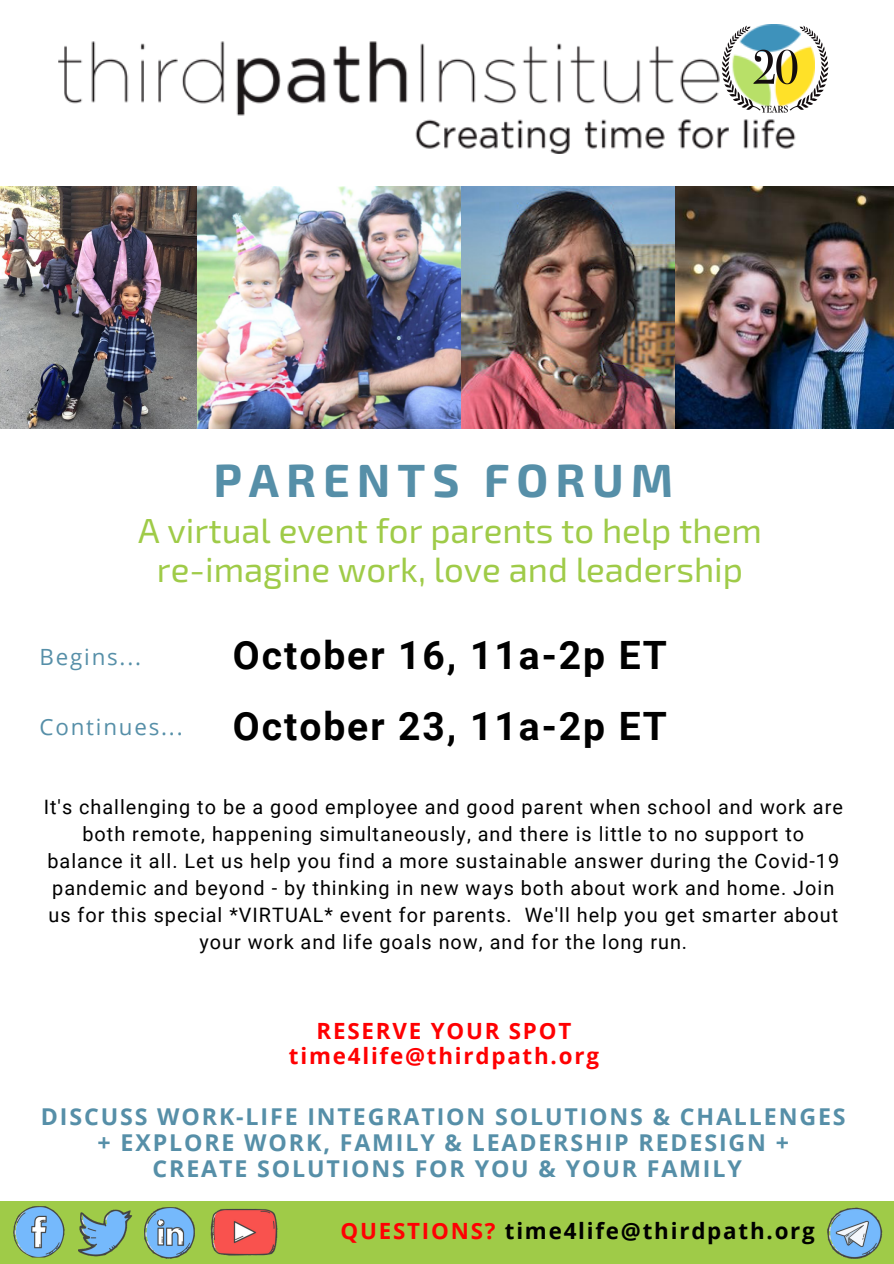
<style>
.page{position:relative;width:894px;height:1264px;background:#fff}
.page>*{position:absolute;margin:0;border:0;box-sizing:border-box;transform-origin:0 0}
.t1{font:700 46.5px "Exo 2";letter-spacing:.15em;color:#568fa8}
.t2{font:700 39px "Roboto";letter-spacing:.05em;color:#000}
.t3{font:34.8px/38.2px "Exo 2";color:#9fcb48;text-align:center}
.t4{font:700 23.25px/26px "Open Sans";letter-spacing:.08em;color:#568fa8;text-align:center}
.t5{font:700 22.35px/24.8px "Open Sans";letter-spacing:.08em;color:#ff0002;text-align:center}
.t6{font:700 22.35px "Open Sans";letter-spacing:.08em;color:#000}
.t7{font:22.35px "Open Sans";letter-spacing:.08em;color:#568fa8}
.t8{font:19.8px/27px "Roboto";letter-spacing:.05em;color:#000;text-align:center}
.s1{color:#ff0002}
</style>
<div class="page">
<div style="left:0;top:1201px;width:893px;height:62px;background:#9fcb48"></div>
<img style="left:827px;top:1207px;width:56px;height:51px">
<img style="left:58px;top:41px;width:738px;height:112px">
<img style="left:717px;top:24px;width:112px;height:92px">
<img style="left:13px;top:1206px;width:52px;height:52px">
<img style="left:78px;top:1209px;width:54px;height:48px">
<img style="left:144px;top:1207px;width:49px;height:52px">
<img style="left:193px;top:1208px;width:85px;height:48px">
<img style="left:460px;top:186px;width:433px;height:243px">
<img style="left:196px;top:186px;width:264px;height:243px">
<img style="left:0;top:186px;width:196px;height:243px">
<h1 class="t1" style="left:213px;top:450px;width:461px">PARENTS FORUM</h1>
<h3 class="t3" style="left:138px;top:510px;width:625px">A virtual event for parents to help them re-imagine work, love and leadership</h3>
<p class="t7" style="left:40px;top:640px;width:103px">Begins...</p>
<h2 class="t2" style="left:233px;top:632px;width:435px">October 16, 11a-2p ET</h2>
<p class="t7" style="left:40px;top:711px;width:144px">Continues...</p>
<h2 class="t2" style="left:233px;top:703px;width:435px">October 23, 11a-2p ET</h2>
<p class="t8" style="left:44px;top:793px;width:800px">It's challenging to be a good employee and good parent when school and work are both remote, happening simultaneously, and there is little to no support to balance it all. Let us help you find a more sustainable answer during the Covid-19 pandemic and beyond - by thinking in new ways both about work and home. Join us for this special *VIRTUAL* event for parents. We'll help you get smarter about your work and life goals now, and for the long run.</p>
<p class="t5" style="left:289px;top:1018px;width:311px">RESERVE YOUR SPOT time4life@thirdpath.org</p>
<p class="t4" style="left:41px;top:1103px;width:806px">DISCUSS WORK-LIFE INTEGRATION SOLUTIONS &amp; CHALLENGES + EXPLORE WORK, FAMILY &amp; LEADERSHIP REDESIGN +<br>CREATE SOLUTIONS FOR YOU &amp; YOUR FAMILY</p>
<p class="t6" style="left:340px;top:1215px;width:475px"><span class="s1">QUESTIONS?</span> time4life@thirdpath.org</p>
</div>
